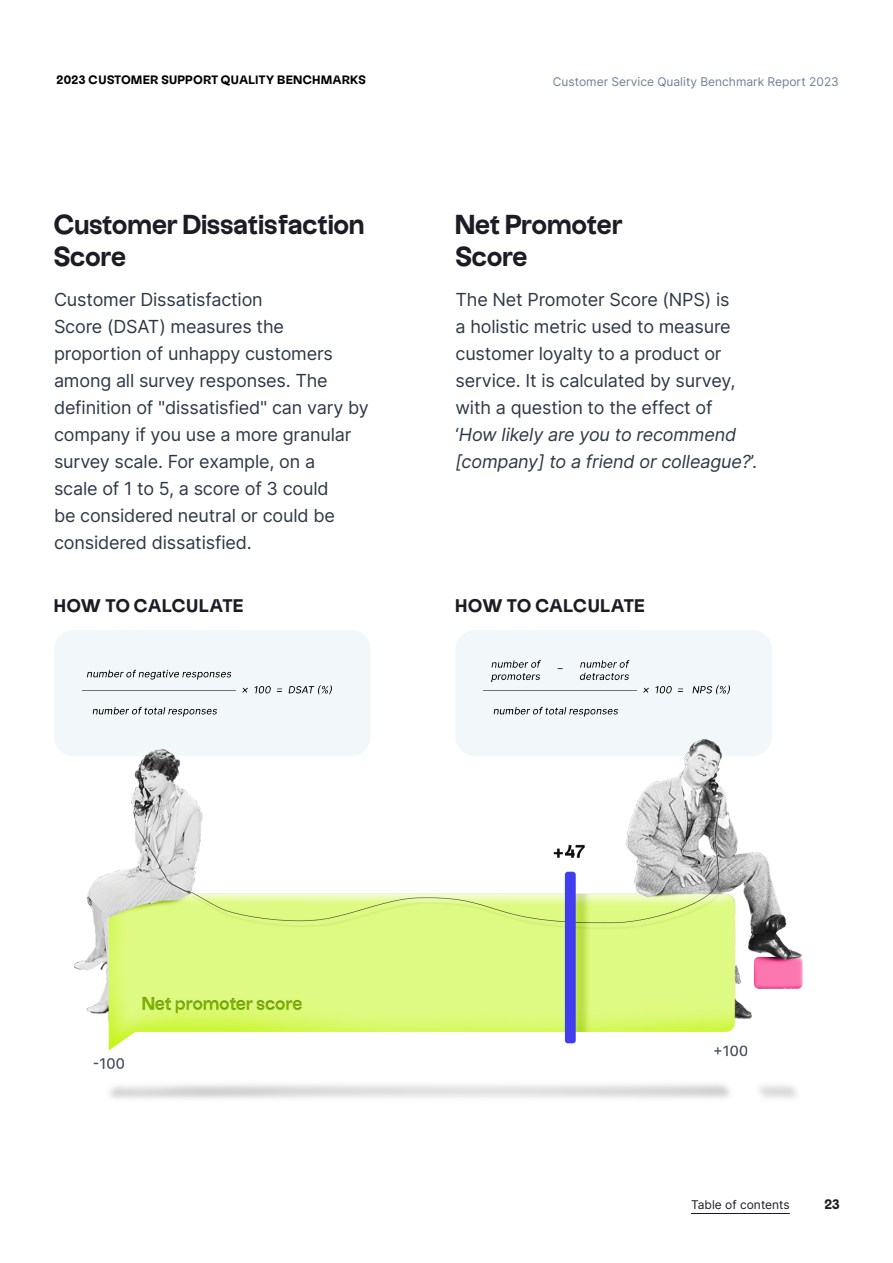
<style>
.page{position:relative;width:893px;height:1263px;background:#fff}
.page>*{position:absolute;margin:0;border:0;box-sizing:border-box;transform-origin:0 0}
.t1{font:700 27px/32.4px "Uxum Grotesque";letter-spacing:-.03em;color:#1c1c24}
.t2{font:18px/27px "Inter";letter-spacing:-.01em;color:#2e3847}
.t3{font:700 18px "Uxum Grotesque";letter-spacing:.005em;color:#1c1c24}
.t4{font:700 13.5px "Uxum Grotesque";color:#1c1c24}
.t5{font:12px "Inter";color:#708096}
.t6{font:700 12px "Uxum Grotesque";letter-spacing:.02em;color:#000}
.t7{font:12px "Inter";color:#1c1c24}
</style>
<div class="page">
<hr style="left:691px;top:1213px;width:99px;height:1px;background:#1c1c24">
<div style="left:455px;top:630px;width:317px;height:126px;background:#f2f7fa;border-radius:19px"></div>
<div style="left:54px;top:630px;width:317px;height:126px;background:#f2f7fa;border-radius:20px"></div>
<img style="left:483px;top:660px;width:247px;height:33px">
<img style="left:82px;top:669px;width:250px;height:24px">
<img style="left:74px;top:693px;width:729px;height:406px">
<p class="t6" style="left:57px;top:72px;width:52px">2023 Customer</p>
<p class="t6" style="left:161px;top:72px;width:17px">Support</p>
<p class="t6" style="left:221px;top:72px;width:19px">Quality</p>
<p class="t6" style="left:278px;top:72px;width:19px">Benchmar</p>
<p class="t6" style="left:350px;top:72px;width:16px">ks</p>
<h1 class="t1" style="left:54px;top:207px;width:312px">Customer Dissatisfaction<br>Score</h1>
<p class="t2" style="left:54px;top:286px;width:316px">Customer Dissatisfaction<br>Score (DSAT) measures the proportion of unhappy customers among all survey responses. The definition of "dissatisfied" can vary by company if you use a more granular survey scale. For example, on a<br>scale of 1 to 5, a score of 3 could<br>be considered neutral or could be considered dissatisfied.</p>
<p class="t5" style="left:553px;top:73px;width:288px">Customer Service Quality Benchmark Report 2023</p>
<h1 class="t1" style="left:455px;top:207px;width:169px">Net Promoter<br>Score</h1>
<p class="t2" style="left:455px;top:286px;width:303px">The Net Promoter Score (NPS) is<br>a holistic metric used to measure customer loyalty to a product or service. It is calculated by survey, with a question to the effect of ‘How likely are you to recommend [company] to a friend or colleague?’.</p>
<p class="t3" style="left:54px;top:594px;width:191px">HOW TO CALCULATE</p>
<p class="t3" style="left:455px;top:594px;width:191px">HOW TO CALCULATE</p>
<p class="t7" style="left:691px;top:1196px;width:100px">Table of contents</p>
<p class="t4" style="left:824px;top:1195px;width:17px">23</p>
</div>
